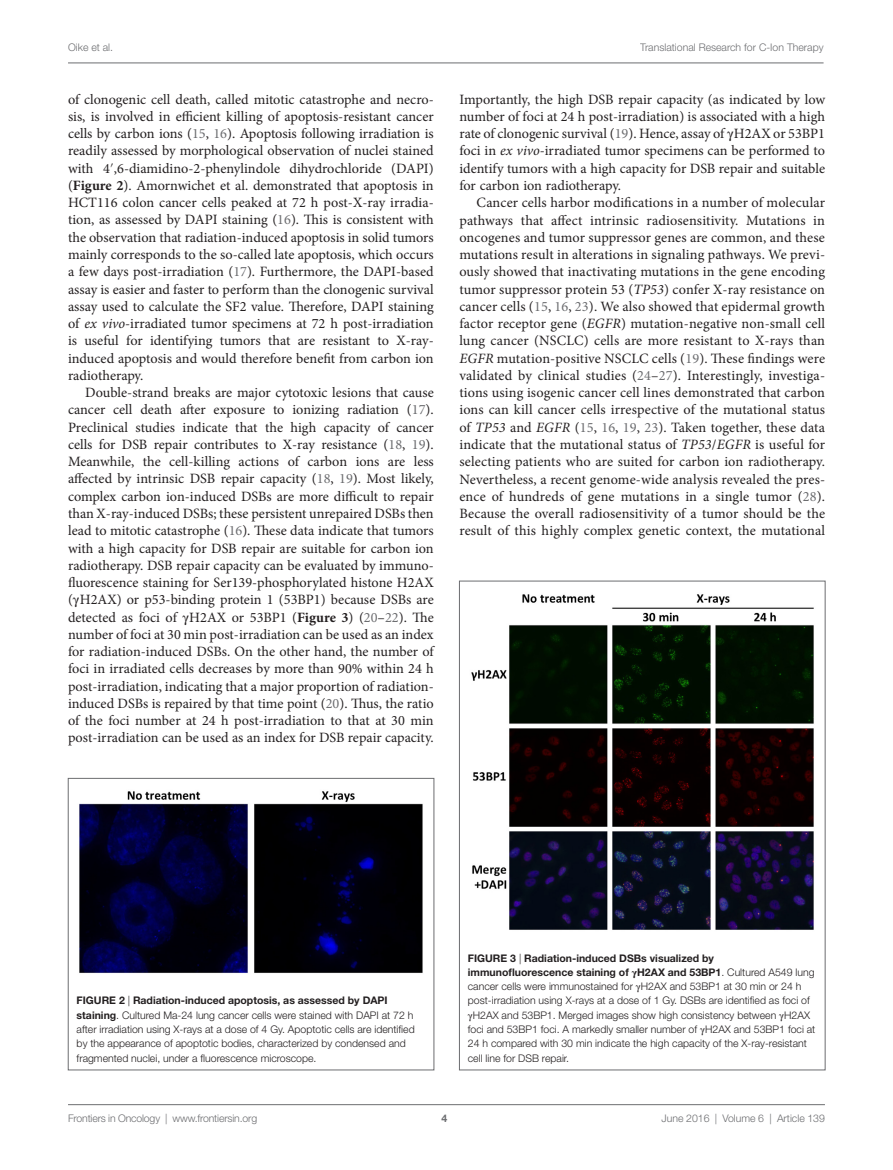
<style>
.page{position:relative;width:893px;height:1170px;background:#fff}
.page>*{position:absolute;margin:0;border:0;box-sizing:border-box;transform-origin:0 0}
.t1{font:14.25px/17.2px "Minion Pro";color:#231f20;text-align:justify}
.t2{font:300 10.5px/14.2px "Helvetica Neue LT Std";color:#231f20}
.t3{font:300 10.5px "Helvetica Neue LT Std";color:#6c6d70}
.t4{font:700 10.5px "Helvetica Neue LT Std";color:#6c6d70}
.s1{color:#6c6d70}
.s2{font-family:"STIX General"}
.s3{font-weight:700}
.s4{font-style:italic}
.s5{font-family:"STIX General";font-weight:700}
.s6{font-family:"STIX General";font-weight:400}
</style>
<div class="page">
<img style="left:471px;top:594px;width:343px;height:336px">
<img style="left:79px;top:791px;width:344px;height:182px">
<div style="left:68px;top:778px;width:366px;height:292px;border:1px solid #6c6d70"></div>
<hr style="left:68px;top:63px;width:756px;height:1px;background:#6c6d70">
<hr style="left:68px;top:1104px;width:757px;height:1px;background:#6c6d70">
<p class="t3" style="left:68px;top:41px;width:47px">Oike et al.</p>
<p class="t3" style="left:640px;top:41px;width:185px">Translational Research for C-Ion Therapy</p>
<p class="t1" style="left:68px;top:90px;width:367px">of clonogenic cell death, called mitotic catastrophe and necro&shy;sis, is involved in efficient killing of apoptosis-resistant cancer cells by carbon ions (<span class="s1">15</span>, <span class="s1">16</span>). Apoptosis following irradiation is readily assessed by morphological observation of nuclei stained with 4<span class="s2">′</span>,6-diamidino-2-phenylindole dihydrochloride (DAPI) (<span class="s3">Figure 2</span>). Amornwichet et al. demonstrated that apoptosis in HCT116 colon cancer cells peaked at 72 h post-X-ray irradia&shy;tion, as assessed by DAPI staining (<span class="s1">16</span>). This is consistent with the observation that radiation-induced apoptosis in solid tumors mainly corresponds to the so-called late apoptosis, which occurs a few days post-irradiation (<span class="s1">17</span>). Furthermore, the DAPI-based assay is easier and faster to perform than the clonogenic survival assay used to calculate the SF2 value. Therefore, DAPI staining of <span class="s4">ex vivo</span>-irradiated tumor specimens at 72 h post-irradiation is useful for identifying tumors that are resistant to X-ray&shy;induced apoptosis and would therefore benefit from carbon ion radiotherapy.</p>
<p class="t1" style="left:68px;top:384px;width:367px;text-indent:17px">Double-strand breaks are major cytotoxic lesions that cause cancer cell death after exposure to ionizing radiation (<span class="s1">17</span>).<br>Preclinical studies indicate that the high capacity of cancer cells for DSB repair contributes to X-ray resistance (<span class="s1">18</span>, <span class="s1">19</span>).<br>Meanwhile, the cell-killing actions of carbon ions are less affected by intrinsic DSB repair capacity (<span class="s1">18</span>, <span class="s1">19</span>). Most likely, complex carbon ion-induced DSBs are more difficult to repair than X-ray-induced DSBs; these persistent unrepaired DSBs then lead to mitotic catastrophe (<span class="s1">16</span>). These data indicate that tumors with a high capacity for DSB repair are suitable for carbon ion radiotherapy. DSB repair capacity can be evaluated by immuno&shy;fluorescence staining for Ser139-phosphorylated histone H2AX (<span class="s2">γ</span>H2AX) or p53-binding protein 1 (53BP1) because DSBs are detected as foci of <span class="s2">γ</span>H2AX or 53BP1 (<span class="s3">Figure 3</span>) (<span class="s1">20</span>–<span class="s1">22</span>). The number of foci at 30 min post-irradiation can be used as an index for radiation-induced DSBs. On the other hand, the number of foci in irradiated cells decreases by more than 90% within 24 h post-irradiation, indicating that a major proportion of radiation&shy;induced DSBs is repaired by that time point (<span class="s1">20</span>). Thus, the ratio of the foci number at 24 h post-irradiation to that at 30 min post-irradiation can be used as an index for DSB repair capacity.</p>
<p class="t1" style="left:459px;top:91px;width:367px">Importantly, the high DSB repair capacity (as indicated by low number of foci at 24 h post-irradiation) is associated with a high rate of clonogenic survival (<span class="s1">19</span>). Hence, assay of <span class="s2">γ</span>H2AX or 53BP1 foci in <span class="s4">ex vivo</span>-irradiated tumor specimens can be performed to identify tumors with a high capacity for DSB repair and suitable for carbon ion radiotherapy.</p>
<p class="t1" style="left:459px;top:194px;width:367px;text-indent:17px">Cancer cells harbor modifications in a number of molecular pathways that affect intrinsic radiosensitivity. Mutations in oncogenes and tumor suppressor genes are common, and these mutations result in alterations in signaling pathways. We previ&shy;ously showed that inactivating mutations in the gene encoding tumor suppressor protein 53 (<span class="s4">TP53</span>) confer X-ray resistance on cancer cells (<span class="s1">15</span>, <span class="s1">16</span>, <span class="s1">23</span>). We also showed that epidermal growth factor receptor gene (<span class="s4">EGFR</span>) mutation-negative non-small cell lung cancer (NSCLC) cells are more resistant to X-rays than <span class="s4">EGFR</span> mutation-positive NSCLC cells (<span class="s1">19</span>). These findings were validated by clinical studies (<span class="s1">24</span>–<span class="s1">27</span>). Interestingly, investiga&shy;tions using isogenic cancer cell lines demonstrated that carbon ions can kill cancer cells irrespective of the mutational status of <span class="s4">TP53</span> and <span class="s4">EGFR</span> (<span class="s1">15</span>, <span class="s1">16</span>, <span class="s1">19</span>, <span class="s1">23</span>). Taken together, these data indicate that the mutational status of <span class="s4">TP53</span>/<span class="s4">EGFR</span> is useful for selecting patients who are suited for carbon ion radiotherapy.<br>Nevertheless, a recent genome-wide analysis revealed the pres&shy;ence of hundreds of gene mutations in a single tumor (<span class="s1">28</span>).<br>Because the overall radiosensitivity of a tumor should be the result of this highly complex genetic context, the mutational</p>
<p class="t2" style="left:77px;top:993px;width:340px"><span class="s3">FIGURE 2</span> | <span class="s3">Radiation-induced apoptosis, as assessed by DAPI staining</span>. Cultured Ma-24 lung cancer cells were stained with DAPI at 72 h after irradiation using X-rays at a dose of 4 Gy. Apoptotic cells are identified by the appearance of apoptotic bodies, characterized by condensed and fragmented nuclei, under a fluorescence microscope.</p>
<p class="t2" style="left:468px;top:950px;width:349px"><span class="s3">FIGURE 3</span> | <span class="s3">Radiation-induced DSBs visualized by immunofluorescence staining of</span> <span class="s5">γ</span><span class="s3">H2AX and 53BP1</span>. Cultured A549 lung cancer cells were immunostained for <span class="s6">γ</span>H2AX and 53BP1 at 30 min or 24 h post-irradiation using X-rays at a dose of 1 Gy. DSBs are identified as foci of <span class="s6">γ</span>H2AX and 53BP1. Merged images show high consistency between <span class="s6">γ</span>H2AX foci and 53BP1 foci. A markedly smaller number of <span class="s6">γ</span>H2AX and 53BP1 foci at 24 h compared with 30 min indicate the high capacity of the X-ray-resistant cell line for DSB repair.</p>
<p class="t3" style="left:68px;top:1111px;width:191px">Frontiers in Oncology | www.frontiersin.org</p>
<p class="t3" style="left:662px;top:1111px;width:165px">June 2016 | Volume 6 | Article 139</p>
<p class="t4" style="left:441px;top:1111px;width:7px">4</p>
</div>
